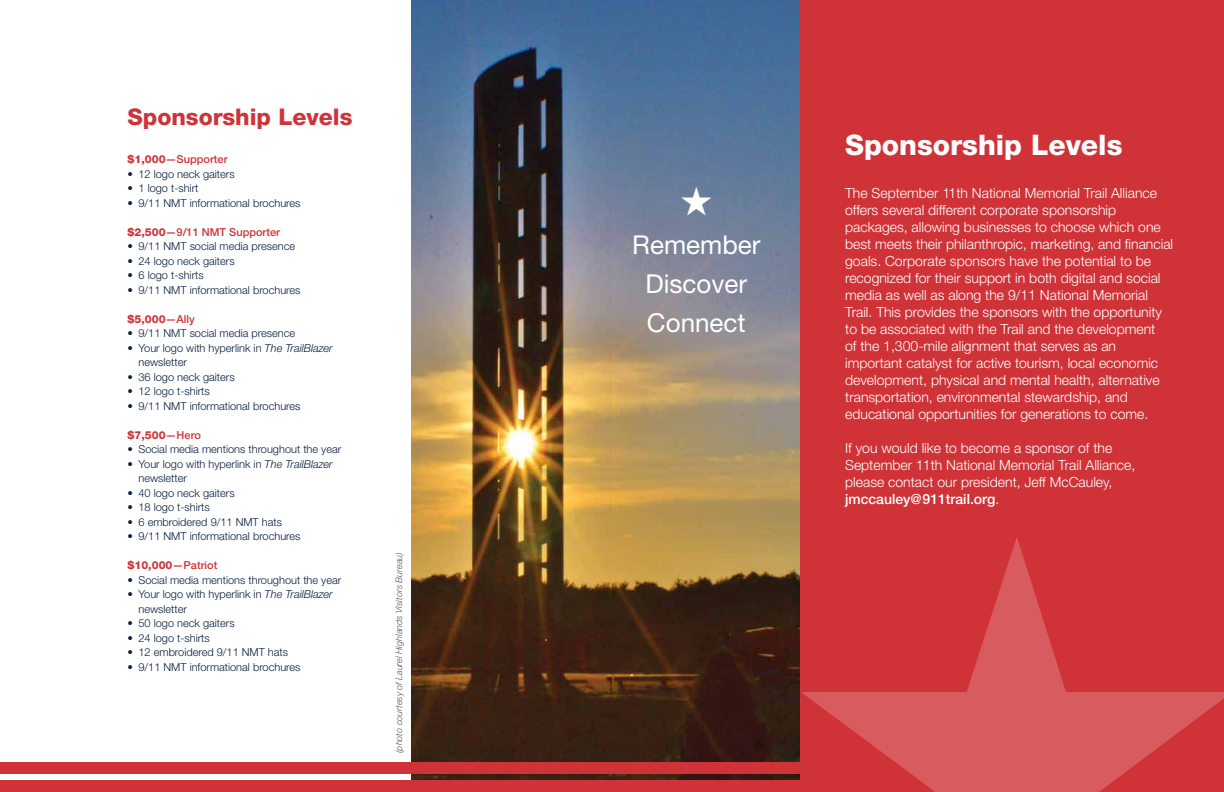
<style>
.page{position:relative;width:1224px;height:792px;background:#fff}
.page>*{position:absolute;margin:0;border:0;box-sizing:border-box;transform-origin:0 0}
.t1{font:800 28.3px "Helvetica Neue LT Std";color:#fff}
.t2{font:26px/39px "Helvetica Neue LT Std";color:#fff;text-align:center}
.t3{font:800 23px "Helvetica Neue LT Std";color:#cf3338}
.t4{font:300 14px/17px "Helvetica Neue LT Std";color:#fff}
.t5{font:300 11px/14.5px "Helvetica Neue LT Std";color:#091f40}
.t6{font:500 11px "Helvetica Neue LT Std";color:#cf3338}
.t7{font:800 11px "Helvetica Neue LT Std";color:#cf3338}
.t8{font:italic 300 9px "Helvetica Neue LT Std";color:#58595b}
.s1{font-weight:800}
.s2{font-weight:500}
.s3{font-style:italic}
</style>
<div class="page">
<img style="left:411px;top:0;width:390px;height:781px">
<div style="left:801px;top:0;width:423px;height:792px;background:#cf3338"></div>
<svg style="left:801px;top:537px;width:423px;height:255px"></svg>
<div style="left:0;top:763px;width:804px;height:11px;background:#cf3338"></div>
<div style="left:0;top:781px;width:804px;height:11px;background:#cf3338"></div>
<svg style="left:681px;top:187px;width:30px;height:28px"></svg>
<h3 class="t3" style="left:128px;top:104px;width:226px">Sponsorship Levels</h3>
<p class="t6" style="left:128px;top:153px;width:102px"><span class="s1">$1,000</span>—Supporter</p>
<p class="t5" style="left:128px;top:166px;width:109px">• 12 logo neck gaiters</p>
<p class="t5" style="left:128px;top:181px;width:72px">• 1 logo t-shirt</p>
<p class="t5" style="left:128px;top:195px;width:174px">• 9/11 NMT informational brochures</p>
<p class="t6" style="left:128px;top:225px;width:154px"><span class="s1">$2,500</span>—9/11 NMT Supporter</p>
<p class="t5" style="left:128px;top:239px;width:169px">• 9/11 NMT social media presence</p>
<p class="t5" style="left:128px;top:253px;width:109px">• 24 logo neck gaiters</p>
<p class="t5" style="left:128px;top:268px;width:78px">• 6 logo t-shirts</p>
<p class="t5" style="left:128px;top:282px;width:174px">• 9/11 NMT informational brochures</p>
<p class="t7" style="left:128px;top:312px;width:69px">$5,000<span class="s2">—Ally</span></p>
<p class="t5" style="left:128px;top:326px;width:169px">• 9/11 NMT social media presence</p>
<p class="t5" style="left:139px;top:340px;width:196px;text-indent:-11px">• Your logo with hyperlink in <span class="s3">The TrailBlazer </span>newsletter</p>
<p class="t5" style="left:128px;top:369px;width:109px">• 36 logo neck gaiters</p>
<p class="t5" style="left:128px;top:384px;width:84px">• 12 logo t-shirts</p>
<p class="t5" style="left:128px;top:398px;width:174px">• 9/11 NMT informational brochures</p>
<p class="t7" style="left:128px;top:428px;width:75px">$7,500<span class="s2">—Hero</span></p>
<p class="t5" style="left:128px;top:442px;width:215px">• Social media mentions throughout the year</p>
<p class="t5" style="left:139px;top:456px;width:196px;text-indent:-11px">• Your logo with hyperlink in <span class="s3">The TrailBlazer </span>newsletter</p>
<p class="t5" style="left:128px;top:485px;width:109px">• 40 logo neck gaiters</p>
<p class="t5" style="left:128px;top:500px;width:84px">• 18 logo t-shirts</p>
<p class="t5" style="left:128px;top:514px;width:156px">• 6 embroidered 9/11 NMT hats</p>
<p class="t5" style="left:128px;top:529px;width:174px">• 9/11 NMT informational brochures</p>
<p class="t6" style="left:128px;top:559px;width:91px"><span class="s1">$10,000</span>—Patriot</p>
<p class="t5" style="left:128px;top:572px;width:215px">• Social media mentions throughout the year</p>
<p class="t5" style="left:139px;top:587px;width:196px;text-indent:-11px">• Your logo with hyperlink in <span class="s3">The TrailBlazer </span>newsletter</p>
<p class="t5" style="left:128px;top:616px;width:109px">• 50 logo neck gaiters</p>
<p class="t5" style="left:128px;top:630px;width:84px">• 24 logo t-shirts</p>
<p class="t5" style="left:128px;top:645px;width:162px">• 12 embroidered 9/11 NMT hats</p>
<p class="t5" style="left:128px;top:659px;width:174px">• 9/11 NMT informational brochures</p>
<p class="t8" style="left:394px;top:753px;width:203px;rotate:-90deg">(photo courtesy of Laurel Highlands Visitors Bureau)</p>
<h2 class="t2" style="left:632px;top:225px;width:130px">Remember<br>Discover<br>Connect</h2>
<h1 class="t1" style="left:845px;top:128px;width:279px">Sponsorship Levels</h1>
<p class="t4" style="left:845px;top:184px;width:330px">The September 11th National Memorial Trail Alliance offers several different corporate sponsorship packages, allowing businesses to choose which one best meets their philanthropic, marketing, and financial goals. Corporate sponsors have the potential to be recognized for their support in both digital and social media as well as along the 9/11 National Memorial Trail. This provides the sponsors with the opportunity to be associated with the Trail and the development<br>of the 1,300-mile alignment that serves as an important catalyst for active tourism, local economic development, physical and mental health, alternative transportation, environmental stewardship, and educational opportunities for generations to come.</p>
<p class="t4" style="left:845px;top:439px;width:292px">If you would like to become a sponsor of the September 11th National Memorial Trail Alliance, please contact our president, Jeff McCauley, <span class="s2">jmccauley@911trail.org</span>.</p>
</div>
